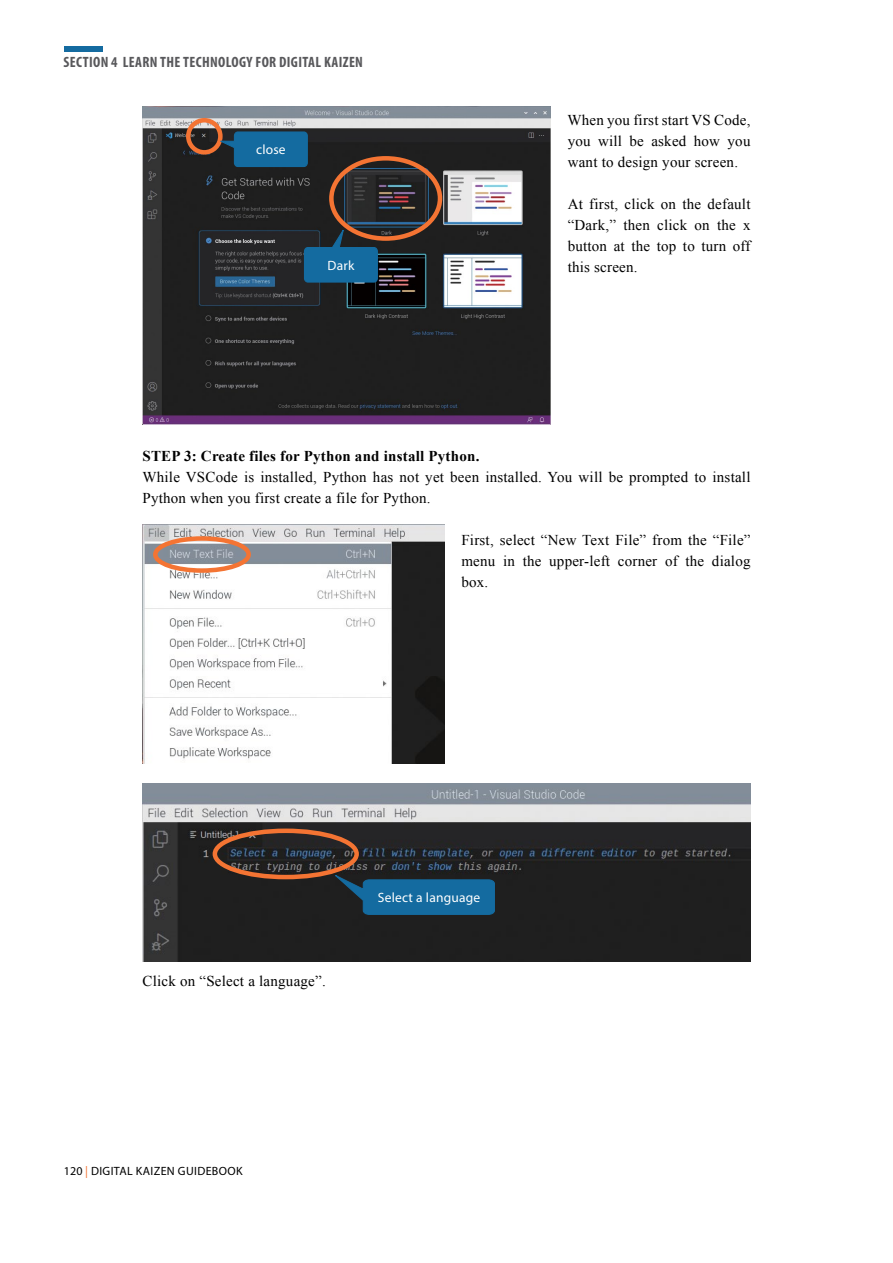
<style>
.page{position:relative;width:893px;height:1263px;background:#fff}
.page>*{position:absolute;margin:0;border:0;box-sizing:border-box;transform-origin:0 0}
.t1{font:15px/21px "Times New Roman";letter-spacing:.015em;color:#000;text-align:justify}
.t2{font:700 15px "Times New Roman";letter-spacing:.015em;color:#000}
.t3{font:700 condensed 15px "Myriad Pro";letter-spacing:.025em;color:#58585b}
.t4{font:13.5px "Myriad Pro";letter-spacing:.015em;color:#fff}
.t5{font:12px "Myriad Pro";letter-spacing:.03em;color:#000}
.s1{color:#f47433}
</style>
<div class="page">
<div style="left:64px;top:47px;width:38px;height:5px;background:#146ba0"></div>
<img style="left:142px;top:783px;width:608px;height:179px">
<svg style="left:329px;top:871px;width:166px;height:44px"></svg>
<div style="left:213px;top:828px;width:146px;height:51px;border:4px solid #f47433;border-radius:50%"></div>
<img style="left:142px;top:106px;width:409px;height:319px">
<div style="left:329px;top:156px;width:113px;height:85px;border:4px solid #f47433;border-radius:50%"></div>
<div style="left:186px;top:118px;width:37px;height:37px;border:4px solid #f47433;border-radius:50%"></div>
<svg style="left:303px;top:224px;width:75px;height:59px"></svg>
<svg style="left:216px;top:131px;width:92px;height:37px"></svg>
<img style="left:142px;top:524px;width:302px;height:239px">
<div style="left:153px;top:536px;width:98px;height:37px;border:4px solid #f47433;border-radius:50%"></div>
<p class="t3" style="left:64px;top:52px;width:134px">SECTION 4 LEARN THE TECHNOLOGY</p>
<p class="t3" style="left:255px;top:52px;width:31px">FO R DIGITAL</p>
<p class="t3" style="left:324px;top:52px;width:15px">KAIZEN</p>
<p class="t4" style="left:256px;top:141px;width:31px">close</p>
<p class="t4" style="left:327px;top:257px;width:28px">Dark</p>
<p class="t1" style="left:567px;top:109px;width:185px">When you first start VS Code, you will be asked how you want to design your screen.</p>
<p class="t1" style="left:568px;top:193px;width:184px">At first, click on the default “Dark,” then click on the x button at the top to turn off this screen.</p>
<p class="t2" style="left:142px;top:446px;width:338px">STEP 3: Create files for Python and install Python.</p>
<p class="t1" style="left:142px;top:466px;width:610px">While VSCode is installed, Python has not yet been installed. You will be prompted to install<br>Python when you first create a file for Python.</p>
<p class="t1" style="left:461px;top:529px;width:291px">First, select “New Text File” from the “File” menu in the upper-left corner of the dialog box.</p>
<p class="t1" style="left:142px;top:970px;width:185px">Click on “Select a language”.</p>
<p class="t4" style="left:378px;top:889px;width:104px">Select a language</p>
<p class="t5" style="left:64px;top:1164px;width:180px">120 <span class="s1">|</span> DIGITAL KAIZEN GUIDEBOOK</p>
</div>
